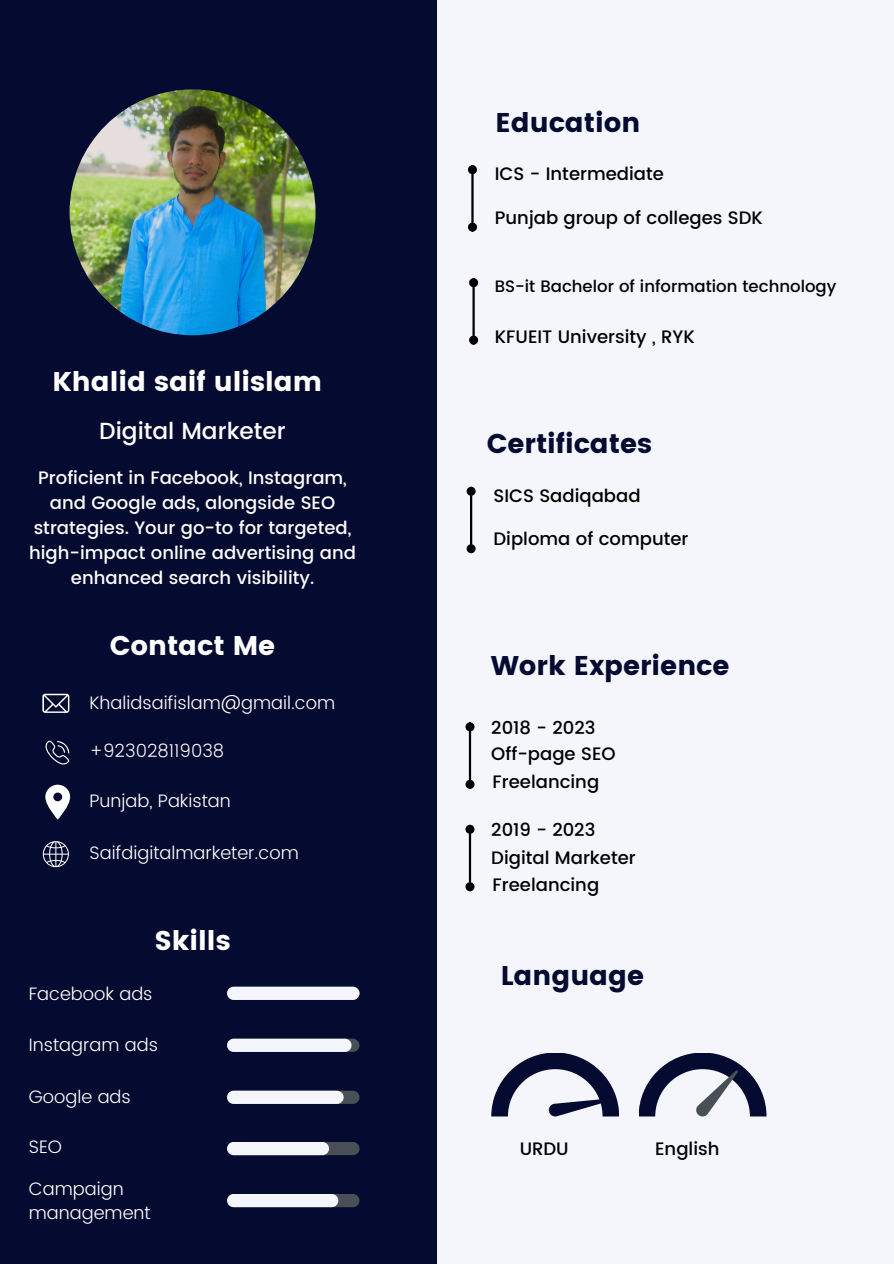
<style>
.page{position:relative;width:894px;height:1264px;background:#fff}
.page>*{position:absolute;margin:0;border:0;box-sizing:border-box;transform-origin:0 0}
.t1{font:27px "Poppins";color:#050a30}
.t2{font:27px "Poppins";color:#fff}
.t3{font:500 23.25px "Poppins";color:#fff}
.t4{font:500 18px "Poppins";color:#000}
.t5{font:500 18px/24.8px "Poppins";color:#fff;text-align:center}
.t6{font:300 18px/24.8px "Poppins";color:#fff}
.t7{font:500 16.5px "Poppins";color:#000}
</style>
<div class="page">
<div style="left:0;top:0;width:893px;height:1263px;background:#f4f6fc"></div>
<div style="left:0;top:0;width:436px;height:1263px;background:#050a30"></div>
<img style="left:70px;top:89px;width:245px;height:246px;border-radius:50%">
<svg style="left:42px;top:693px;width:27px;height:20px"></svg>
<svg style="left:45px;top:740px;width:25px;height:24px"></svg>
<svg style="left:42px;top:841px;width:27px;height:26px"></svg>
<svg style="left:45px;top:784px;width:25px;height:35px"></svg>
<div style="left:227px;top:986px;width:132px;height:13px;background:#f4f6fc;border-radius:7px"></div>
<svg style="left:227px;top:1038px;width:132px;height:13px"></svg>
<div style="left:227px;top:1038px;width:124px;height:13px;background:#f4f6fc;border-radius:7px"></div>
<div style="left:227px;top:1141px;width:132px;height:14px;background:#494f56;border-radius:7px"></div>
<div style="left:227px;top:1141px;width:102px;height:14px;background:#f4f6fc;border-radius:7px"></div>
<div style="left:227px;top:1090px;width:132px;height:13px;background:#494f56;border-radius:7px"></div>
<div style="left:227px;top:1090px;width:116px;height:13px;background:#f4f6fc;border-radius:7px"></div>
<div style="left:227px;top:1193px;width:132px;height:14px;background:#494f56;border-radius:7px"></div>
<div style="left:227px;top:1193px;width:111px;height:14px;background:#f4f6fc;border-radius:7px"></div>
<hr style="left:471px;top:174px;width:2px;height:49px;background:#000">
<div style="left:469px;top:166px;width:6px;height:7px;background:#000;border-radius:50%"></div>
<div style="left:468px;top:165px;width:9px;height:9px;border:2px solid #000;border-radius:50%"></div>
<div style="left:468px;top:223px;width:9px;height:9px;border:2px solid #000;border-radius:50%"></div>
<hr style="left:470px;top:495px;width:2px;height:49px;background:#000">
<div style="left:467px;top:488px;width:7px;height:6px;background:#000;border-radius:50%"></div>
<div style="left:466px;top:487px;width:9px;height:9px;border:2px solid #000;border-radius:50%"></div>
<div style="left:467px;top:545px;width:7px;height:7px;background:#000;border-radius:50%"></div>
<div style="left:466px;top:544px;width:9px;height:9px;border:2px solid #000;border-radius:50%"></div>
<hr style="left:472px;top:286px;width:2px;height:50px;background:#000">
<div style="left:470px;top:279px;width:7px;height:7px;background:#000;border-radius:50%"></div>
<div style="left:469px;top:278px;width:9px;height:9px;border:2px solid #000;border-radius:50%"></div>
<div style="left:470px;top:337px;width:7px;height:6px;background:#000;border-radius:50%"></div>
<div style="left:469px;top:335px;width:9px;height:9px;border:2px solid #000;border-radius:50%"></div>
<hr style="left:468px;top:730px;width:3px;height:50px;background:#000">
<div style="left:466px;top:723px;width:7px;height:7px;background:#000;border-radius:50%"></div>
<div style="left:465px;top:722px;width:9px;height:9px;border:2px solid #000;border-radius:50%"></div>
<div style="left:466px;top:781px;width:7px;height:6px;background:#000;border-radius:50%"></div>
<div style="left:465px;top:779px;width:9px;height:9px;border:2px solid #000;border-radius:50%"></div>
<hr style="left:468px;top:833px;width:3px;height:49px;background:#000">
<div style="left:466px;top:826px;width:7px;height:6px;background:#000;border-radius:50%"></div>
<div style="left:465px;top:824px;width:9px;height:9px;border:2px solid #000;border-radius:50%"></div>
<div style="left:466px;top:883px;width:7px;height:7px;background:#000;border-radius:50%"></div>
<div style="left:465px;top:882px;width:9px;height:9px;border:2px solid #000;border-radius:50%"></div>
<svg style="left:491px;top:1053px;width:128px;height:63px"></svg>
<svg style="left:639px;top:1053px;width:127px;height:63px"></svg>
<p class="t2" style="left:52px;top:366px;width:271px">Khalid saif ulislam</p>
<p class="t3" style="left:99px;top:418px;width:188px">Digital Marketer</p>
<p class="t5" style="left:29px;top:466px;width:328px">Proficient in Facebook, Instagram, and Google ads, alongside SEO strategies. Your go-to for targeted, high-impact online advertising and enhanced search visibility.</p>
<p class="t2" style="left:110px;top:630px;width:167px">Contact Me</p>
<p class="t6" style="left:89px;top:690px;width:247px">Khalidsaifislam@gmail.com</p>
<p class="t6" style="left:89px;top:738px;width:136px">+923028119038</p>
<p class="t6" style="left:89px;top:788px;width:143px">Punjab, Pakistan</p>
<p class="t6" style="left:89px;top:840px;width:211px">Saifdigitalmarketer.com</p>
<p class="t2" style="left:154px;top:924px;width:78px">Skills</p>
<p class="t6" style="left:29px;top:981px;width:125px">Facebook ads</p>
<p class="t6" style="left:29px;top:1032px;width:131px">Instagram ads</p>
<p class="t6" style="left:29px;top:1084px;width:103px">Google ads</p>
<p class="t6" style="left:29px;top:1134px;width:35px">SEO</p>
<p class="t6" style="left:29px;top:1175px;width:123px">Campaign management</p>
<p class="t1" style="left:495px;top:107px;width:146px">Education</p>
<p class="t4" style="left:494px;top:163px;width:170px">ICS - Intermediate</p>
<p class="t4" style="left:494px;top:207px;width:269px">Punjab group of colleges SDK</p>
<p class="t7" style="left:494px;top:277px;width:343px">BS-it Bachelor of information technology</p>
<p class="t4" style="left:494px;top:326px;width:201px">KFUEIT University , RYK</p>
<p class="t1" style="left:486px;top:428px;width:167px">Certificates</p>
<p class="t4" style="left:493px;top:485px;width:148px">SICS Sadiqabad</p>
<p class="t4" style="left:493px;top:528px;width:196px">Diploma of computer</p>
<p class="t1" style="left:490px;top:649px;width:240px">Work Experience</p>
<p class="t4" style="left:491px;top:717px;width:106px">2018 - 2023</p>
<p class="t4" style="left:491px;top:743px;width:126px">Off-page SEO</p>
<p class="t4" style="left:492px;top:771px;width:108px">Freelancing</p>
<p class="t4" style="left:491px;top:819px;width:106px">2019 - 2023</p>
<p class="t4" style="left:491px;top:847px;width:146px">Digital Marketer</p>
<p class="t4" style="left:492px;top:873px;width:108px">Freelancing</p>
<p class="t1" style="left:500px;top:959px;width:145px">Language</p>
<p class="t4" style="left:519px;top:1138px;width:51px">URDU</p>
<p class="t4" style="left:655px;top:1138px;width:66px">English</p>
</div>
